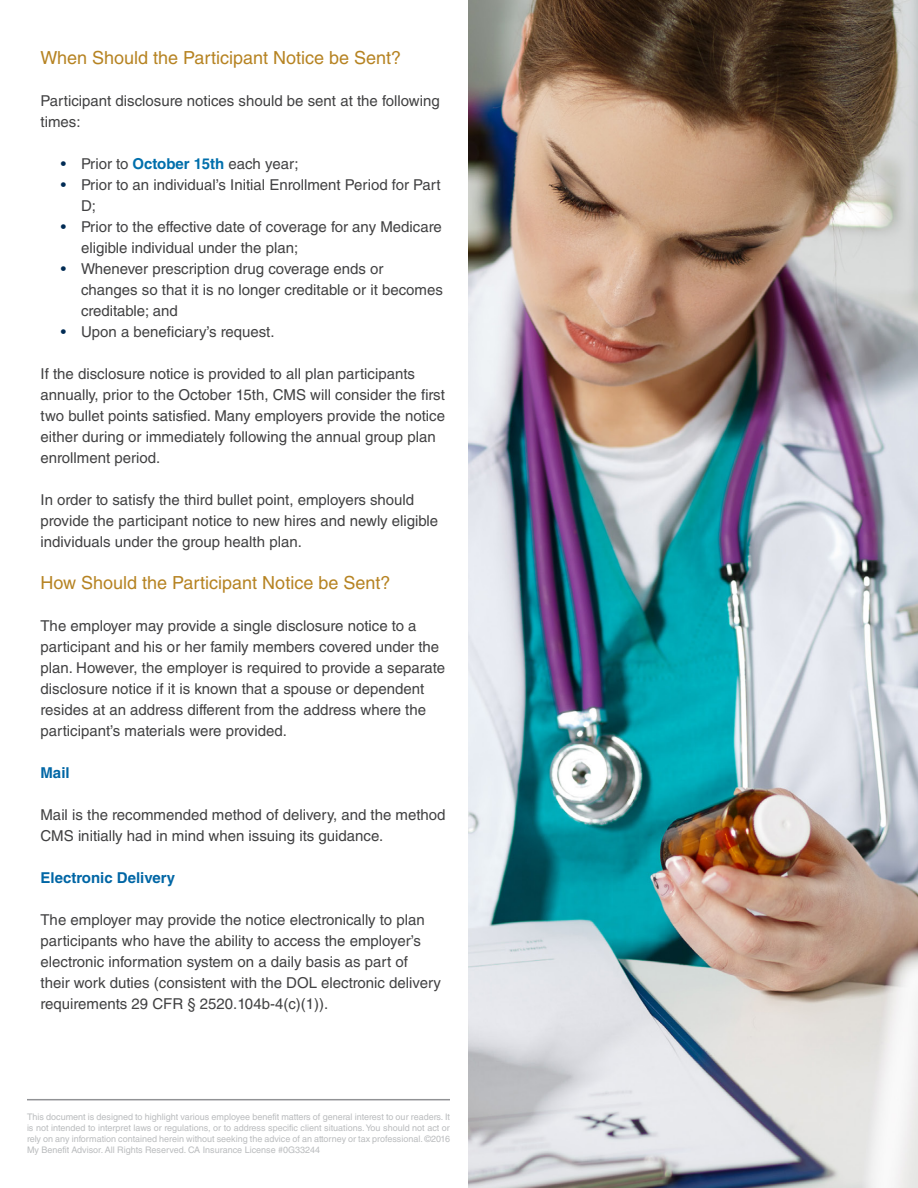
<style>
.page{position:relative;width:918px;height:1188px;background:#fff}
.page>*{position:absolute;margin:0;border:0;box-sizing:border-box;transform-origin:0 0}
.t1{font:18px "Helvetica LT Std";color:#b68322}
.t2{font:15px/21px "Helvetica LT Std";color:#414142}
.t3{font:700 15px "Helvetica LT Std";color:#0066a5}
.t4{font:9px/10.8px "Helvetica LT Std";color:#babcbe;text-align:justify}
.s1{color:#002b54}
.s2{font-weight:700;color:#006fac}
</style>
<div class="page">
<hr style="left:27px;top:1099px;width:423px;height:1px;background:#919295">
<img style="left:468px;top:0;width:450px;height:1188px">
<p class="t1" style="left:40px;top:47px;width:362px">When Should the Participant Notice be Sent?</p>
<p class="t2" style="left:40px;top:90px;width:401px">Participant disclosure notices should be sent at the following times:</p>
<p class="t2" style="left:61px;top:153px;width:239px"><span class="s1">•</span> Prior to <span class="s2">October 15th</span> each year;</p>
<p class="t2" style="left:81px;top:174px;width:361px;text-indent:-20px"><span class="s1">•</span> Prior to an individual’s Initial Enrollment Period for Part<br>D;</p>
<p class="t2" style="left:81px;top:216px;width:362px;text-indent:-20px"><span class="s1">•</span> Prior to the effective date of coverage for any Medicare eligible individual under the plan;</p>
<p class="t2" style="left:81px;top:258px;width:363px;text-indent:-20px"><span class="s1">•</span> Whenever prescription drug coverage ends or changes so that it is no longer creditable or it becomes creditable; and</p>
<p class="t2" style="left:61px;top:321px;width:215px"><span class="s1">•</span> Upon a beneficiary’s request.</p>
<p class="t2" style="left:40px;top:363px;width:406px">If the disclosure notice is provided to all plan participants annually, prior to the October 15th, CMS will consider the first two bullet points satisfied. Many employers provide the notice either during or immediately following the annual group plan enrollment period.</p>
<p class="t2" style="left:40px;top:489px;width:399px">In order to satisfy the third bullet point, employers should provide the participant notice to new hires and newly eligible individuals under the group health plan.</p>
<p class="t1" style="left:40px;top:572px;width:351px">How Should the Participant Notice be Sent?</p>
<p class="t2" style="left:40px;top:615px;width:406px">The employer may provide a single disclosure notice to a participant and his or her family members covered under the plan. However, the employer is required to provide a separate disclosure notice if it is known that a spouse or dependent resides at an address different from the address where the participant’s materials were provided.</p>
<p class="t3" style="left:40px;top:763px;width:31px">Mail</p>
<p class="t2" style="left:40px;top:804px;width:407px">Mail is the recommended method of delivery, and the method<br>CMS initially had in mind when issuing its guidance.</p>
<p class="t3" style="left:40px;top:868px;width:136px">Electronic Delivery</p>
<p class="t2" style="left:40px;top:909px;width:402px">The employer may provide the notice electronically to plan participants who have the ability to access the employer’s electronic information system on a daily basis as part of<br>their work duties (consistent with the DOL electronic delivery requirements 29 CFR § 2520.104b-4(c)(1)).</p>
<p class="t4" style="left:27px;top:1112px;width:425px">This document is designed to highlight various employee benefit matters of general interest to our readers. It is not intended to interpret laws or regulations, or to address specific client situations. You should not act or rely on any information contained herein without seeking the advice of an attorney or tax professional. ©2016<br>My Benefit Advisor. All Rights Reserved. CA Insurance License #0G33244</p>
</div>
